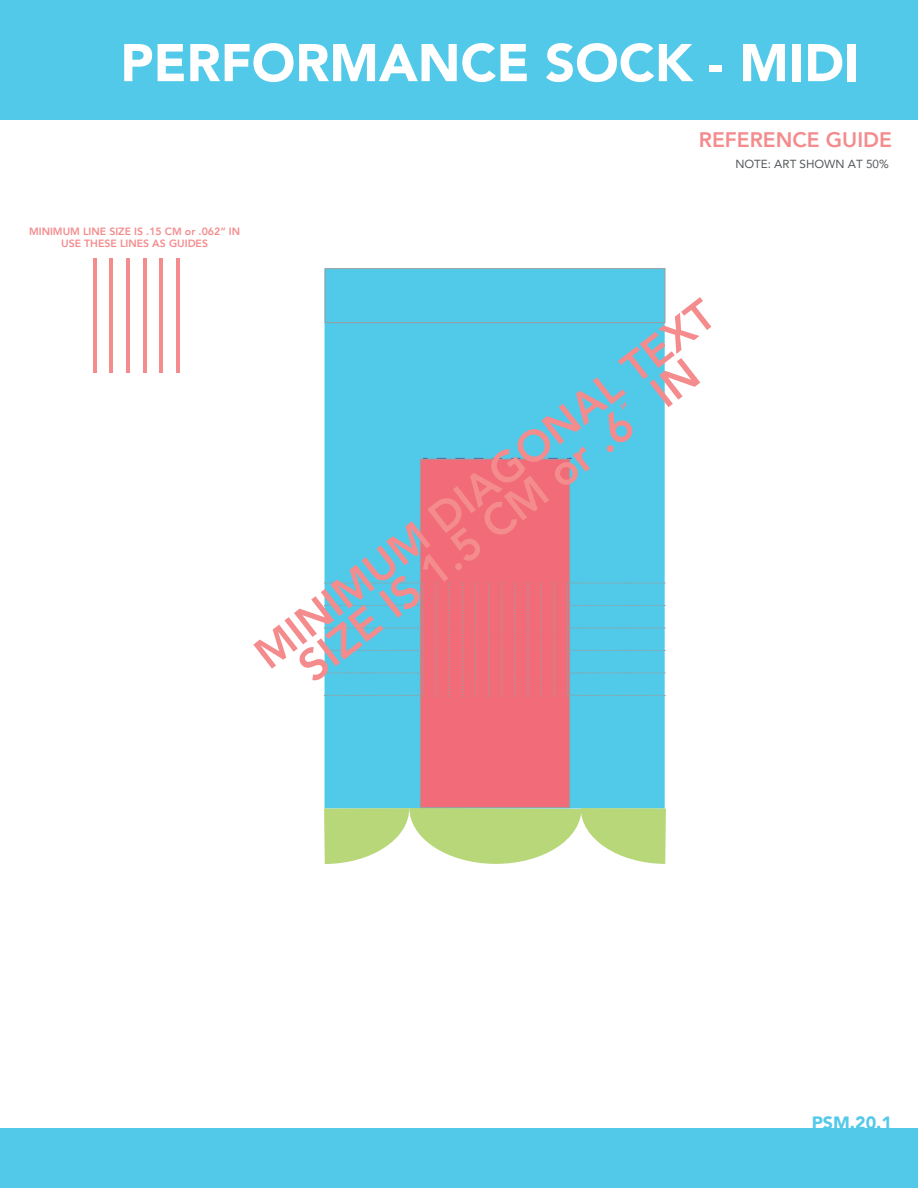
<style>
.page{position:relative;width:918px;height:1188px;background:#fff}
.page>*{position:absolute;margin:0;border:0;box-sizing:border-box;transform-origin:0 0}
.t1{font:900 52.5px "Avenir";color:#fff}
.t2{font:800 21px "Avenir";color:#f48c8e}
.t3{font:900 17.85px "Avenir";color:#53c9ea}
.t4{font:11.7px "Avenir";color:#54575a}
.t5{font:800 10.5px/12.6px "Avenir";color:#f48c8e;text-align:center}
</style>
<div class="page">
<div style="left:0;top:1129px;width:918px;height:59px;background:#53c9ea"></div>
<div style="left:0;top:0;width:918px;height:119px;background:#53c9ea"></div>
<div style="left:325px;top:697px;width:340px;height:111px;background:#51c9e8"></div>
<svg style="left:324px;top:808px;width:342px;height:56px"></svg>
<div style="left:325px;top:268px;width:340px;height:55px;background:#51c9e8;border:1px solid #989e9f"></div>
<div style="left:420px;top:459px;width:150px;height:349px;background:#f16c78;border:1px solid #989e9f"></div>
<svg style="left:253px;top:297px;width:458px;height:400px"></svg>
<hr style="left:93px;top:258px;width:4px;height:115px;background:#f48c8e">
<hr style="left:110px;top:258px;width:3px;height:115px;background:#f48c8e">
<hr style="left:126px;top:258px;width:4px;height:115px;background:#f48c8e">
<hr style="left:143px;top:258px;width:3px;height:115px;background:#f48c8e">
<hr style="left:160px;top:258px;width:3px;height:115px;background:#f48c8e">
<hr style="left:176px;top:258px;width:3px;height:115px;background:#f48c8e">
<h1 class="t1" style="left:120px;top:18px;width:741px">PERFORMANCE SOCK - MIDI</h1>
<h2 class="t2" style="left:699px;top:123px;width:195px">REFERENCE GUIDE</h2>
<p class="t5" style="left:29px;top:225px;width:213px">MINIMUM LINE SIZE IS .15 CM or .062” IN<br>USE THESE LINES AS GUIDES</p>
<p class="t4" style="left:735px;top:155px;width:155px">NOTE: ART SHOWN AT 50%</p>
<h3 class="t3" style="left:812px;top:1107px;width:82px">PSM.20.1</h3>
</div>
